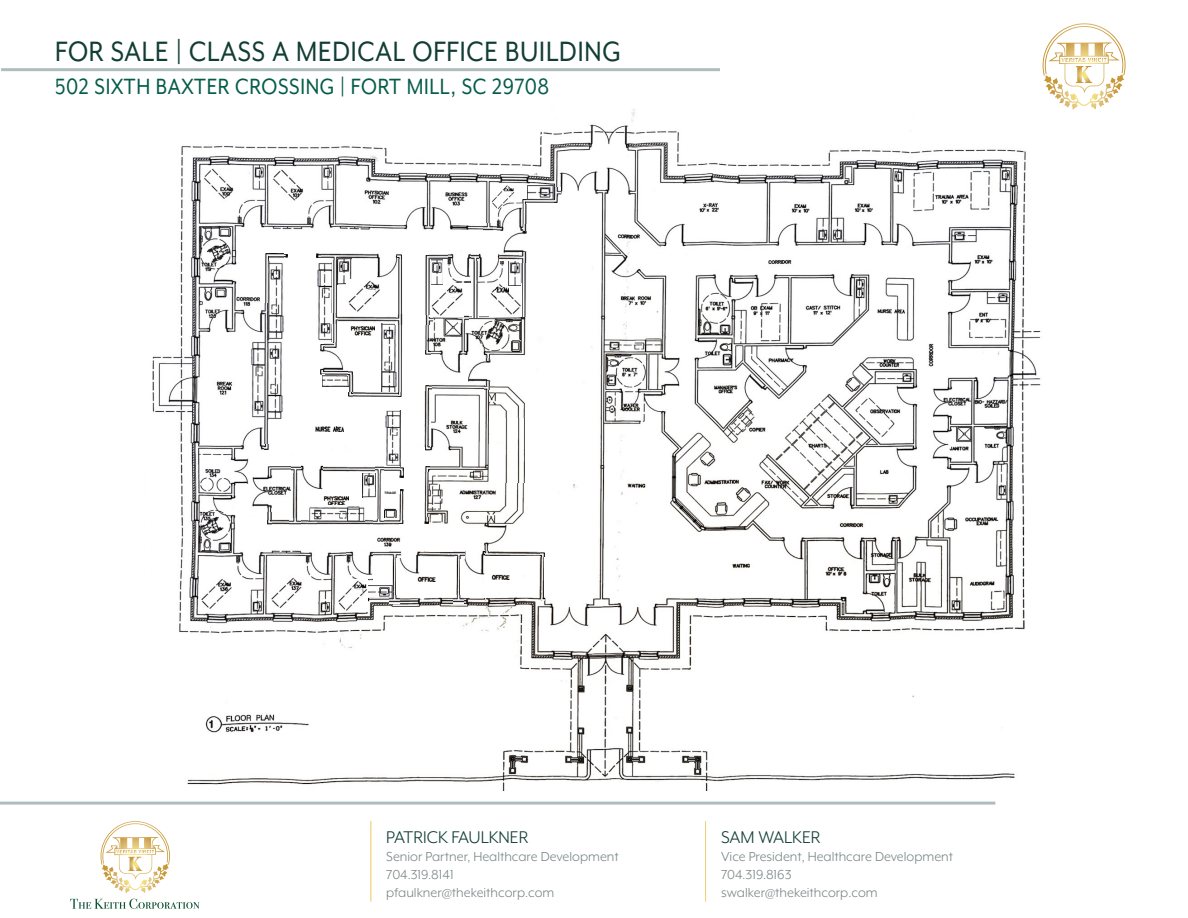
<style>
.page{position:relative;width:1188px;height:918px;background:#fff}
.page>*{position:absolute;margin:0;border:0;box-sizing:border-box;transform-origin:0 0}
.t1{font:32.25px "Mr Eaves XL Mod OT";letter-spacing:.03em;color:#113d34;scale:.88 1}
.t2{font:25.5px "Mr Eaves XL Mod OT";letter-spacing:.03em;color:#055c4a;scale:.88 1}
.t3{font:19.5px "Mr Eaves XL Mod OT";color:#113d34}
.t4{font:15px "Mr Eaves XL Mod OT";color:#788485}
.t5{font:700 3.15px "Arial";color:#000}
</style>
<div class="page">
<hr style="left:1px;top:68px;width:719px;height:3px;background:#b0bdbd">
<hr style="left:0;top:802px;width:995px;height:3px;background:#b0bdbd">
<svg style="left:1043px;top:23px;width:83px;height:82px"></svg>
<svg style="left:70px;top:899px;width:130px;height:10px"></svg>
<svg style="left:101px;top:821px;width:69px;height:68px"></svg>
<img style="left:152px;top:109px;width:889px;height:681px">
<img style="left:292px;top:472px;width:7px;height:47px">
<img style="left:264px;top:258px;width:6px;height:45px">
<svg style="left:264px;top:254px;width:5px;height:4px"></svg>
<img style="left:521px;top:263px;width:5px;height:54px">
<svg style="left:471px;top:254px;width:8px;height:8px"></svg>
<img style="left:397px;top:298px;width:6px;height:94px">
<img style="left:473px;top:261px;width:5px;height:57px">
<svg style="left:424px;top:314px;width:8px;height:11px"></svg>
<svg style="left:458px;top:315px;width:11px;height:8px"></svg>
<svg style="left:264px;top:445px;width:5px;height:4px"></svg>
<img style="left:479px;top:253px;width:20px;height:4px">
<img style="left:316px;top:427px;width:28px;height:4px">
<img style="left:267px;top:341px;width:16px;height:78px">
<img style="left:424px;top:389px;width:7px;height:57px">
<img style="left:490px;top:283px;width:32px;height:33px">
<img style="left:430px;top:283px;width:34px;height:33px">
<img style="left:476px;top:257px;width:28px;height:27px">
<img style="left:508px;top:261px;width:13px;height:24px">
<img style="left:430px;top:259px;width:12px;height:26px">
<img style="left:362px;top:472px;width:14px;height:26px">
<img style="left:499px;top:254px;width:20px;height:7px">
<img style="left:341px;top:253px;width:36px;height:7px">
<svg style="left:425px;top:518px;width:3px;height:6px"></svg>
<svg style="left:399px;top:466px;width:5px;height:11px"></svg>
<svg style="left:400px;top:489px;width:4px;height:6px"></svg>
<img style="left:272px;top:519px;width:127px;height:7px">
<svg style="left:373px;top:508px;width:31px;height:17px"></svg>
<img style="left:376px;top:473px;width:6px;height:46px">
<svg style="left:374px;top:466px;width:11px;height:7px"></svg>
<img style="left:301px;top:465px;width:73px;height:7px">
<img style="left:399px;top:495px;width:5px;height:25px">
<svg style="left:425px;top:466px;width:5px;height:5px"></svg>
<svg style="left:290px;top:466px;width:11px;height:6px"></svg>
<img style="left:250px;top:467px;width:41px;height:45px">
<svg style="left:290px;top:519px;width:10px;height:6px"></svg>
<svg style="left:268px;top:512px;width:5px;height:13px"></svg>
<img style="left:490px;top:386px;width:35px;height:39px">
<img style="left:505px;top:418px;width:19px;height:64px">
<svg style="left:539px;top:597px;width:6px;height:4px"></svg>
<img style="left:540px;top:557px;width:4px;height:40px">
<svg style="left:539px;top:552px;width:5px;height:5px"></svg>
<img style="left:489px;top:552px;width:50px;height:4px">
<img style="left:492px;top:575px;width:17px;height:5px">
<img style="left:324px;top:496px;width:24px;height:9px">
<svg style="left:520px;top:223px;width:8px;height:11px"></svg>
<svg style="left:483px;top:224px;width:10px;height:7px"></svg>
<svg style="left:418px;top:434px;width:12px;height:17px"></svg>
<img style="left:503px;top:232px;width:23px;height:21px">
<img style="left:493px;top:225px;width:4px;height:6px">
<img style="left:523px;top:204px;width:4px;height:20px">
<svg style="left:554px;top:188px;width:6px;height:14px"></svg>
<svg style="left:522px;top:199px;width:5px;height:5px"></svg>
<img style="left:527px;top:186px;width:27px;height:18px">
<img style="left:425px;top:551px;width:28px;height:2px">
<img style="left:347px;top:551px;width:26px;height:29px">
<svg style="left:485px;top:551px;width:4px;height:6px"></svg>
<img style="left:463px;top:551px;width:22px;height:23px">
<svg style="left:453px;top:550px;width:11px;height:8px"></svg>
<img style="left:456px;top:556px;width:4px;height:39px">
<svg style="left:453px;top:595px;width:11px;height:8px"></svg>
<svg style="left:390px;top:550px;width:10px;height:8px"></svg>
<img style="left:392px;top:558px;width:4px;height:38px">
<svg style="left:389px;top:596px;width:11px;height:8px"></svg>
<img style="left:420px;top:553px;width:34px;height:3px">
<img style="left:418px;top:576px;width:17px;height:5px">
<img style="left:367px;top:586px;width:26px;height:12px">
<img style="left:336px;top:580px;width:31px;height:32px">
<svg style="left:346px;top:581px;width:16px;height:12px"></svg>
<div style="left:352px;top:589px;width:11px;height:5px;border:2px solid #fff"></div>
<img style="left:491px;top:184px;width:24px;height:25px">
<svg style="left:501px;top:192px;width:12px;height:10px"></svg>
<img style="left:497px;top:202px;width:26px;height:29px">
<img style="left:268px;top:261px;width:16px;height:79px">
<svg style="left:316px;top:254px;width:6px;height:4px"></svg>
<svg style="left:283px;top:254px;width:4px;height:4px"></svg>
<img style="left:322px;top:254px;width:8px;height:4px">
<img style="left:377px;top:253px;width:20px;height:26px">
<img style="left:448px;top:253px;width:23px;height:29px">
<img style="left:316px;top:263px;width:16px;height:78px">
<svg style="left:330px;top:253px;width:11px;height:8px"></svg>
<img style="left:332px;top:261px;width:6px;height:82px">
<svg style="left:320px;top:343px;width:18px;height:6px"></svg>
<img style="left:301px;top:466px;width:21px;height:23px">
<img style="left:320px;top:349px;width:23px;height:21px">
<svg style="left:320px;top:370px;width:5px;height:6px"></svg>
<img style="left:322px;top:374px;width:27px;height:13px">
<svg style="left:348px;top:370px;width:4px;height:6px"></svg>
<img style="left:349px;top:375px;width:4px;height:18px">
<svg style="left:349px;top:393px;width:5px;height:5px"></svg>
<svg style="left:397px;top:392px;width:6px;height:5px"></svg>
<img style="left:425px;top:298px;width:5px;height:16px">
<svg style="left:382px;top:254px;width:48px;height:44px"></svg>
<img style="left:430px;top:254px;width:18px;height:4px">
<svg style="left:519px;top:252px;width:8px;height:11px"></svg>
<svg style="left:450px;top:293px;width:9px;height:5px"></svg>
<svg style="left:492px;top:282px;width:16px;height:17px"></svg>
<img style="left:350px;top:327px;width:24px;height:9px">
<img style="left:381px;top:322px;width:16px;height:71px">
<svg style="left:396px;top:314px;width:8px;height:11px"></svg>
<svg style="left:332px;top:313px;width:8px;height:11px"></svg>
<img style="left:339px;top:316px;width:57px;height:6px">
<img style="left:269px;top:254px;width:14px;height:4px">
<img style="left:385px;top:411px;width:16px;height:56px">
<img style="left:325px;top:370px;width:23px;height:5px">
<img style="left:354px;top:393px;width:43px;height:4px">
<img style="left:385px;top:466px;width:14px;height:5px">
<img style="left:308px;top:505px;width:56px;height:16px">
<img style="left:338px;top:259px;width:14px;height:26px">
<svg style="left:426px;top:350px;width:5px;height:6px"></svg>
<svg style="left:425px;top:385px;width:6px;height:5px"></svg>
<img style="left:468px;top:358px;width:23px;height:23px">
<svg style="left:484px;top:381px;width:6px;height:8px"></svg>
<svg style="left:486px;top:352px;width:4px;height:8px"></svg>
<img style="left:347px;top:280px;width:34px;height:33px">
<svg style="left:367px;top:290px;width:9px;height:5px"></svg>
<p class="t1" style="left:55px;top:36px;width:645px">FOR SALE | CLASS A MEDICAL OFFICE BUILDING</p>
<p class="t2" style="left:55px;top:73px;width:563px">502 SIXTH BAXTER CROSSING | FORT MILL, SC 29708</p>
<p class="t5" style="left:384px;top:491px;width:13px">TRIAGE</p>
<p class="t3" style="left:386px;top:827px;width:144px">PATRICK FAULKNER</p>
<p class="t4" style="left:386px;top:849px;width:234px">Senior Partner, Healthcare Development</p>
<p class="t4" style="left:386px;top:867px;width:69px">704.319.8141</p>
<p class="t4" style="left:386px;top:885px;width:170px">pfaulkner@thekeithcorp.com</p>
<p class="t3" style="left:721px;top:827px;width:101px">SAM WALKER</p>
<p class="t4" style="left:721px;top:849px;width:234px">Vice President, Healthcare Development</p>
<p class="t4" style="left:721px;top:867px;width:72px">704.319.8163</p>
<p class="t4" style="left:721px;top:885px;width:158px">swalker@thekeithcorp.com</p>
</div>
